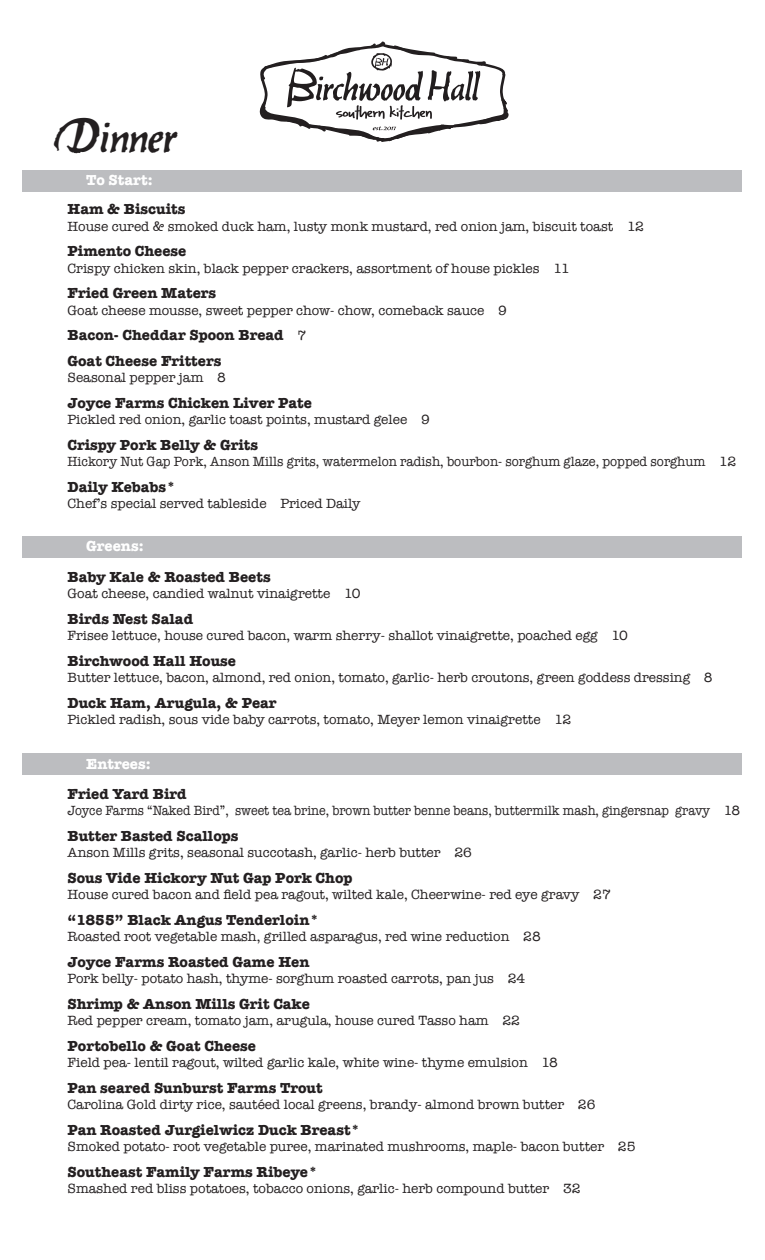
<style>
.page{position:relative;width:765px;height:1260px;background:#fff}
.page>*{position:absolute;margin:0;border:0;box-sizing:border-box;transform-origin:0 0}
.t1{font:50px "Balthazar";letter-spacing:-.05em;color:#231f20}
.t2{font:700 15px/25.5px "American Typewriter";color:#231f20}
.t3{font:700 15px "American Typewriter";color:#fff}
.t4{font:13.75px "American Typewriter";color:#231f20}
.t5{font:13.75px "American Typewriter";color:#231f20;scale:.91 1}
.t6{font:13.75px "American Typewriter";color:#231f20;scale:.94 1}
.s1{font-weight:400;font-size:13.75px}
</style>
<div class="page">
<div style="left:22px;top:536px;width:720px;height:21px;background:#bcbdc0"></div>
<div style="left:22px;top:753px;width:720px;height:22px;background:#bcbdc0"></div>
<div style="left:22px;top:170px;width:720px;height:21px;background:#bcbdc0"></div>
<svg style="left:259px;top:41px;width:250px;height:101px"></svg>
<h1 class="t1" style="left:52px;top:103px;width:129px">Dinner</h1>
<p class="t3" style="left:86px;top:167px;width:68px">To Start:</p>
<p class="t2" style="left:68px;top:196px;width:119px">Ham &amp; Biscuits</p>
<p class="t4" style="left:68px;top:216px;width:578px">House cured &amp; smoked duck ham, lusty monk mustard, red onion jam, biscuit toast 12</p>
<p class="t2" style="left:68px;top:238px;width:120px">Pimento Cheese</p>
<p class="t4" style="left:68px;top:258px;width:504px">Crispy chicken skin, black pepper crackers, assortment of house pickles 11</p>
<p class="t2" style="left:68px;top:280px;width:150px">Fried Green Maters</p>
<p class="t4" style="left:68px;top:300px;width:441px">Goat cheese mousse, sweet pepper chow- chow, comeback sauce 9</p>
<p class="t2" style="left:68px;top:322px;width:240px">Bacon- Cheddar Spoon Bread <span class="s1">7<br></span>Goat Cheese Fritters</p>
<p class="t4" style="left:68px;top:367px;width:160px">Seasonal pepper jam 8</p>
<p class="t2" style="left:68px;top:389px;width:246px">Joyce Farms Chicken Liver Pate</p>
<p class="t4" style="left:68px;top:409px;width:364px">Pickled red onion, garlic toast points, mustard gelee 9</p>
<p class="t2" style="left:68px;top:431px;width:192px">Crispy Pork Belly &amp; Grits</p>
<p class="t6" style="left:68px;top:451px;width:713px">Hickory Nut Gap Pork, Anson Mills grits, watermelon radish, bourbon- sorghum glaze, popped sorghum 12</p>
<p class="t2" style="left:68px;top:473px;width:110px">Daily Kebabs*</p>
<p class="t4" style="left:68px;top:493px;width:294px">Chef’s special served tableside Priced Daily</p>
<p class="t3" style="left:86px;top:533px;width:59px">Greens:</p>
<p class="t2" style="left:68px;top:563px;width:205px">Baby Kale &amp; Roasted Beets</p>
<p class="t4" style="left:68px;top:583px;width:295px">Goat cheese, candied walnut vinaigrette 10</p>
<p class="t2" style="left:68px;top:605px;width:127px">Birds Nest Salad</p>
<p class="t4" style="left:68px;top:625px;width:562px">Frisee lettuce, house cured bacon, warm sherry- shallot vinaigrette, poached egg 10</p>
<p class="t2" style="left:68px;top:647px;width:170px">Birchwood Hall House</p>
<p class="t4" style="left:68px;top:667px;width:647px">Butter lettuce, bacon, almond, red onion, tomato, garlic- herb croutons, green goddess dressing 8</p>
<p class="t2" style="left:68px;top:689px;width:211px">Duck Ham, Arugula, &amp; Pear</p>
<p class="t4" style="left:68px;top:709px;width:505px">Pickled radish, sous vide baby carrots, tomato, Meyer lemon vinaigrette 12</p>
<p class="t3" style="left:86px;top:751px;width:66px">Entrees:</p>
<p class="t2" style="left:68px;top:780px;width:121px">Fried Yard Bird</p>
<p class="t5" style="left:68px;top:800px;width:741px">Joyce Farms “Naked Bird”, sweet tea brine, brown butter benne beans, buttermilk mash, gingersnap gravy 18</p>
<p class="t2" style="left:68px;top:822px;width:173px">Butter Basted Scallops</p>
<p class="t4" style="left:68px;top:842px;width:406px">Anson Mills grits, seasonal succotash, garlic- herb butter 26</p>
<p class="t2" style="left:68px;top:864px;width:287px">Sous Vide Hickory Nut Gap Pork Chop</p>
<p class="t4" style="left:68px;top:884px;width:545px">House cured bacon and field pea ragout, wilted kale, Cheerwine- red eye gravy 27</p>
<p class="t2" style="left:68px;top:906px;width:253px">“1855” Black Angus Tenderloin*</p>
<p class="t4" style="left:68px;top:926px;width:475px">Roasted root vegetable mash, grilled asparagus, red wine reduction 28</p>
<p class="t2" style="left:68px;top:948px;width:243px">Joyce Farms Roasted Game Hen</p>
<p class="t4" style="left:68px;top:968px;width:459px">Pork belly- potato hash, thyme- sorghum roasted carrots, pan jus 24</p>
<p class="t2" style="left:68px;top:990px;width:244px">Shrimp &amp; Anson Mills Grit Cake</p>
<p class="t4" style="left:68px;top:1010px;width:454px">Red pepper cream, tomato jam, arugula, house cured Tasso ham 22</p>
<p class="t2" style="left:68px;top:1032px;width:190px">Portobello &amp; Goat Cheese</p>
<p class="t4" style="left:68px;top:1052px;width:492px">Field pea- lentil ragout, wilted garlic kale, white wine- thyme emulsion 18</p>
<p class="t2" style="left:68px;top:1074px;width:257px">Pan seared Sunburst Farms Trout</p>
<p class="t4" style="left:68px;top:1094px;width:529px">Carolina Gold dirty rice, sautéed local greens, brandy- almond brown butter 26</p>
<p class="t2" style="left:68px;top:1116px;width:294px">Pan Roasted Jurgielwicz Duck Breast*</p>
<p class="t4" style="left:68px;top:1136px;width:569px">Smoked potato- root vegetable puree, marinated mushrooms, maple- bacon butter 25</p>
<p class="t2" style="left:68px;top:1158px;width:252px">Southeast Family Farms Ribeye*</p>
<p class="t4" style="left:68px;top:1178px;width:515px">Smashed red bliss potatoes, tobacco onions, garlic- herb compound butter 32</p>
</div>
